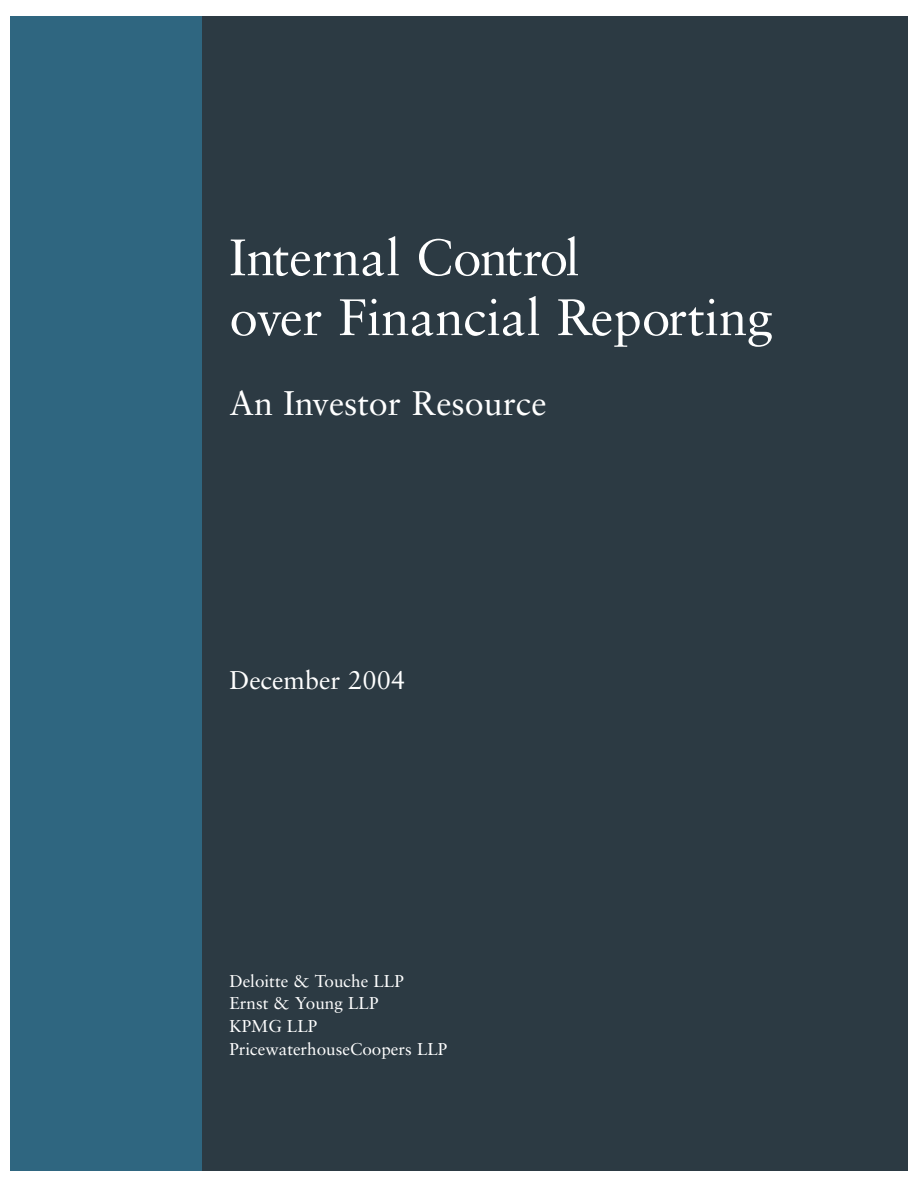
<style>
.page{position:relative;width:918px;height:1188px;background:#fff}
.page>*{position:absolute;margin:0;border:0;box-sizing:border-box;transform-origin:0 0}
.t1{font:51.3px/59.8px "Sabon";color:#fff}
.t2{font:34.2px "Sabon";color:#fff}
.t3{font:25.65px "Sabon";color:#fff}
.t4{font:17.1px/22.8px "Sabon";color:#fff}
</style>
<div class="page">
<div style="left:10px;top:17px;width:192px;height:1154px;background:#2f6680"></div>
<div style="left:202px;top:17px;width:706px;height:1154px;background:#2c3a43"></div>
<h1 class="t1" style="left:229px;top:231px;width:545px">Internal Control<br>over Financial Reporting</h1>
<h2 class="t2" style="left:229px;top:388px;width:319px">An Investor Resource</h2>
<h3 class="t3" style="left:229px;top:668px;width:177px">December 2004</h3>
<p class="t4" style="left:229px;top:970px;width:220px">Deloitte &amp; Touche LLP<br>Ernst &amp; Young LLP<br>KPMG LLP<br>PricewaterhouseCoopers LLP</p>
</div>
